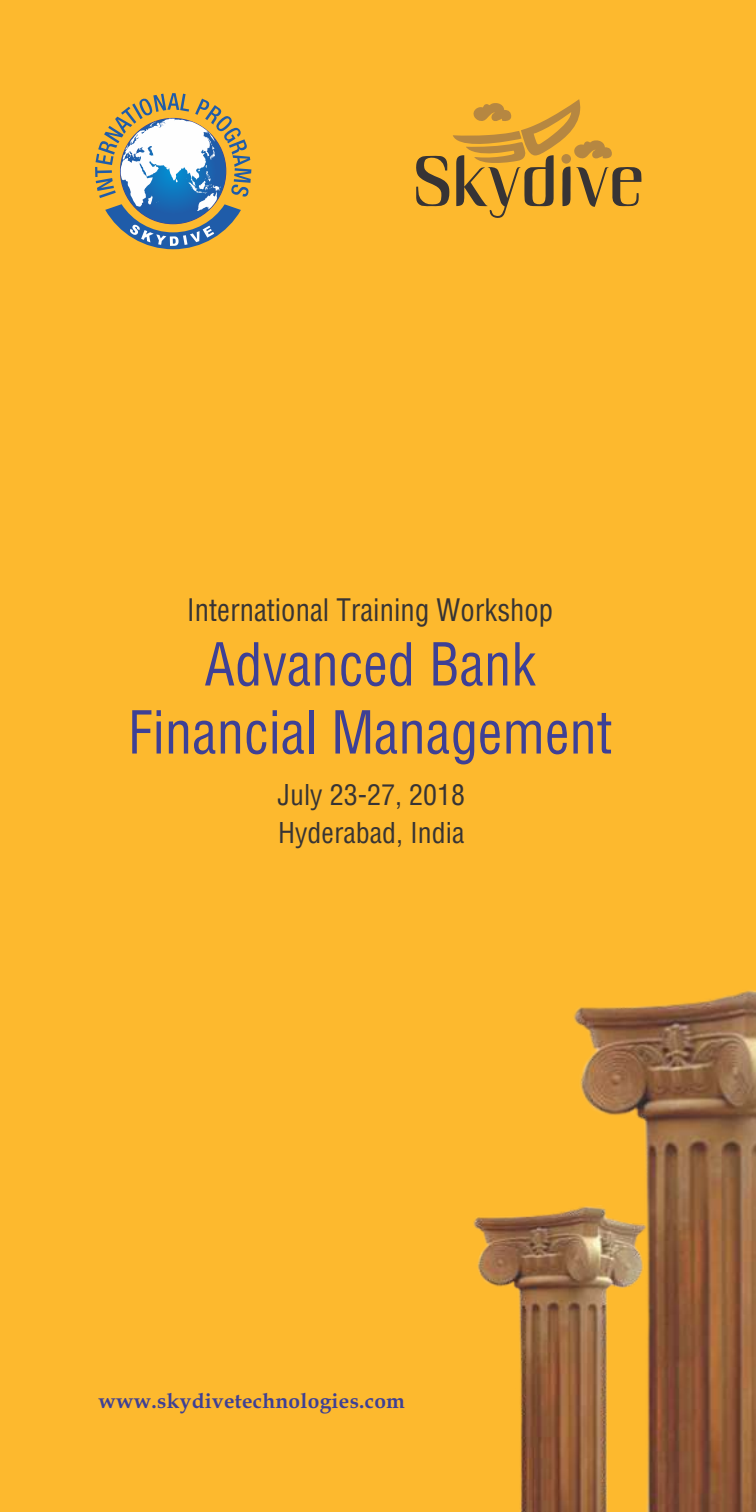
<style>
.page{position:relative;width:756px;height:1512px;background:#fdb92e}
.page>*{position:absolute;margin:0;border:0;box-sizing:border-box;transform-origin:0 0}
.t1{font:condensed 57.75px/68.1px "Helvetica";color:#3e4095;text-align:center;scale:.95 1}
.t2{font:condensed 30.28px "Helvetica";color:#373435;scale:.95 1}
.t3{font:condensed 28px/38.1px "Helvetica";color:#373435}
.t4{font:700 21px "Book Antiqua";letter-spacing:.01em;color:#3e4095}
</style>
<div class="page">
<img style="left:574px;top:990px;width:182px;height:522px">
<img style="left:474px;top:1205px;width:172px;height:307px">
<svg style="left:416px;top:99px;width:226px;height:119px"></svg>
<div style="left:561px;top:154px;width:10px;height:10px;background:#b68741;border-radius:50%"></div>
<svg style="left:95px;top:93px;width:156px;height:156px"></svg>
<p class="t2" style="left:187px;top:598px;width:387px">International Training Workshop</p>
<p class="t1" style="left:128px;top:635px;width:511px">Advanced Bank<br>Financial Management</p>
<p class="t3" style="left:278px;top:778px;width:189px">July 23-27, 2018<br>Hyderabad, India</p>
<p class="t4" style="left:98px;top:1393px;width:308px">www.skydivetechnologies.com</p>
</div>
